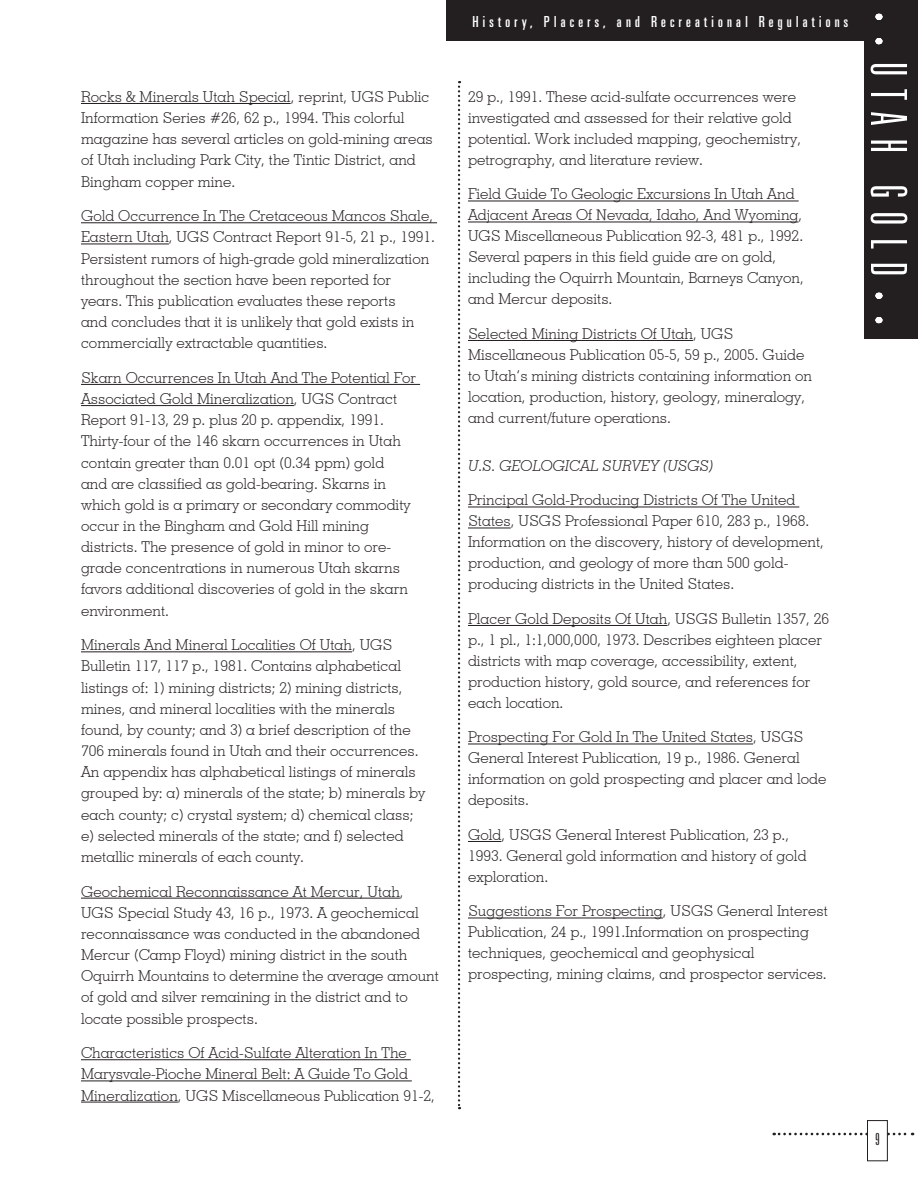
<style>
.page{position:relative;width:918px;height:1188px;background:#fff}
.page>*{position:absolute;margin:0;border:0;box-sizing:border-box;transform-origin:0 0}
.t1{font:54px "Univers Light Ultra Cond DTC";letter-spacing:.22em;color:#fff}
.t2{font:18px "Univers Light Ultra Cond DTC";color:#231f20}
.t3{font:16.5px "Univers Ultra Cond DTC";letter-spacing:.22em;color:#fff}
.underline_body{font:300 15px/21.1px "Geometric Slab 703 BT";color:#231f20}
.underline_body-2{font:italic 300 15px "Geometric Slab 703 BT";color:#231f20}
</style>
<div class="page">
<div style="left:446px;top:0;width:472px;height:40px;background:#231f20"></div>
<div style="left:864px;top:0;width:54px;height:339px;background:#231f20"></div>
<svg style="left:458px;top:81px;width:2px;height:1028px"></svg>
<svg style="left:876px;top:14px;width:6px;height:6px"></svg>
<svg style="left:876px;top:38px;width:6px;height:6px"></svg>
<svg style="left:876px;top:293px;width:6px;height:6px"></svg>
<svg style="left:876px;top:317px;width:6px;height:6px"></svg>
<svg style="left:774px;top:1133px;width:139px;height:2px"></svg>
<div style="left:868px;top:1121px;width:19px;height:40px;background:#fff"></div>
<div style="left:867px;top:1120px;width:21px;height:41px;border:1px solid #231f20"></div>
<hr style="left:81px;top:103px;width:210px;height:1px;background:#231f20">
<hr style="left:81px;top:223px;width:356px;height:1px;background:#231f20">
<hr style="left:81px;top:244px;width:88px;height:1px;background:#231f20">
<hr style="left:81px;top:384px;width:339px;height:1px;background:#231f20">
<hr style="left:81px;top:405px;width:213px;height:1px;background:#231f20">
<hr style="left:81px;top:652px;width:271px;height:1px;background:#231f20">
<hr style="left:81px;top:898px;width:319px;height:1px;background:#231f20">
<hr style="left:81px;top:1059px;width:330px;height:1px;background:#231f20">
<hr style="left:81px;top:1081px;width:331px;height:1px;background:#231f20">
<hr style="left:81px;top:1102px;width:97px;height:1px;background:#231f20">
<hr style="left:468px;top:201px;width:331px;height:1px;background:#231f20">
<hr style="left:468px;top:222px;width:331px;height:1px;background:#231f20">
<hr style="left:468px;top:340px;width:225px;height:1px;background:#231f20">
<hr style="left:468px;top:507px;width:331px;height:1px;background:#231f20">
<hr style="left:468px;top:528px;width:43px;height:1px;background:#231f20">
<hr style="left:468px;top:625px;width:200px;height:1px;background:#231f20">
<hr style="left:468px;top:744px;width:285px;height:1px;background:#231f20">
<hr style="left:468px;top:841px;width:33px;height:1px;background:#231f20">
<hr style="left:468px;top:918px;width:195px;height:1px;background:#231f20">
<p class="underline_body" style="left:81px;top:86px;width:353px">Rocks &amp; Minerals Utah Special, reprint, UGS Public Information Series #26, 62 p., 1994. This colorful magazine has several articles on gold-mining areas of Utah including Park City, the Tintic District, and Bingham copper mine.</p>
<p class="underline_body" style="left:81px;top:205px;width:356px">Gold Occurrence In The Cretaceous Mancos Shale, Eastern Utah, UGS Contract Report 91-5, 21 p., 1991.<br>Persistent rumors of high-grade gold mineralization throughout the section have been reported for years. This publication evaluates these reports<br>and concludes that it is unlikely that gold exists in commercially extractable quantities.</p>
<p class="underline_body" style="left:81px;top:367px;width:337px">Skarn Occurrences In Utah And The Potential For Associated Gold Mineralization, UGS Contract Report 91-13, 29 p. plus 20 p. appendix, 1991.<br>Thirty-four of the 146 skarn occurrences in Utah contain greater than 0.01 opt (0.34 ppm) gold<br>and are classified as gold-bearing. Skarns in which gold is a primary or secondary commodity occur in the Bingham and Gold Hill mining districts. The presence of gold in minor to ore&shy;grade concentrations in numerous Utah skarns favors additional discoveries of gold in the skarn environment.</p>
<p class="underline_body" style="left:81px;top:634px;width:346px">Minerals And Mineral Localities Of Utah, UGS Bulletin 117, 117 p., 1981. Contains alphabetical listings of: 1) mining districts; 2) mining districts, mines, and mineral localities with the minerals found, by county; and 3) a brief description of the 706 minerals found in Utah and their occurrences.<br>An appendix has alphabetical listings of minerals grouped by: a) minerals of the state; b) minerals by each county; c) crystal system; d) chemical class; e) selected minerals of the state; and f) selected metallic minerals of each county.</p>
<p class="underline_body" style="left:81px;top:881px;width:360px">Geochemical Reconnaissance At Mercur, Utah, UGS Special Study 43, 16 p., 1973. A geochemical reconnaissance was conducted in the abandoned Mercur (Camp Floyd) mining district in the south Oquirrh Mountains to determine the average amount of gold and silver remaining in the district and to locate possible prospects.</p>
<p class="underline_body" style="left:81px;top:1042px;width:355px">Characteristics Of Acid-Sulfate Alteration In The<br>Marysvale-Pioche Mineral Belt: A Guide To Gold<br>Mineralization, UGS Miscellaneous Publication 91-2,</p>
<p class="t3" style="left:472px;top:13px;width:378px">History, Placers, and Recreational Regulations</p>
<p class="underline_body" style="left:468px;top:86px;width:335px">29 p., 1991. These acid-sulfate occurrences were investigated and assessed for their relative gold potential. Work included mapping, geochemistry, petrography, and literature review.</p>
<p class="underline_body" style="left:468px;top:183px;width:337px">Field Guide To Geologic Excursions In Utah And Adjacent Areas Of Nevada, Idaho, And Wyoming, UGS Miscellaneous Publication 92-3, 481 p., 1992.<br>Several papers in this field guide are on gold, including the Oquirrh Mountain, Barneys Canyon, and Mercur deposits.</p>
<p class="underline_body" style="left:468px;top:323px;width:346px">Selected Mining Districts Of Utah, UGS Miscellaneous Publication 05-5, 59 p., 2005. Guide to Utah’s mining districts containing information on location, production, history, geology, mineralogy, and current/future operations.</p>
<p class="underline_body-2" style="left:468px;top:456px;width:247px">U.S. GEOLOGICAL SURVEY (USGS)</p>
<p class="underline_body" style="left:468px;top:489px;width:358px">Principal Gold-Producing Districts Of The United States, USGS Professional Paper 610, 283 p., 1968.<br>Information on the discovery, history of development, production, and geology of more than 500 gold&shy;producing districts in the United States.</p>
<p class="underline_body" style="left:468px;top:608px;width:363px">Placer Gold Deposits Of Utah, USGS Bulletin 1357, 26 p., 1 pl., 1:1,000,000, 1973. Describes eighteen placer districts with map coverage, accessibility, extent, production history, gold source, and references for each location.</p>
<p class="underline_body" style="left:468px;top:726px;width:360px">Prospecting For Gold In The United States, USGS General Interest Publication, 19 p., 1986. General information on gold prospecting and placer and lode deposits.</p>
<p class="underline_body" style="left:468px;top:824px;width:340px">Gold, USGS General Interest Publication, 23 p.,<br>1993. General gold information and history of gold exploration.</p>
<p class="underline_body" style="left:468px;top:900px;width:361px">Suggestions For Prospecting, USGS General Interest Publication, 24 p., 1991.Information on prospecting techniques, geochemical and geophysical prospecting, mining claims, and prospector services.</p>
<h1 class="t1" style="left:917px;top:62px;width:217px;rotate:90deg">UTAH GOLD</h1>
<p class="t2" style="left:875px;top:1129px;width:6px">9</p>
</div>
